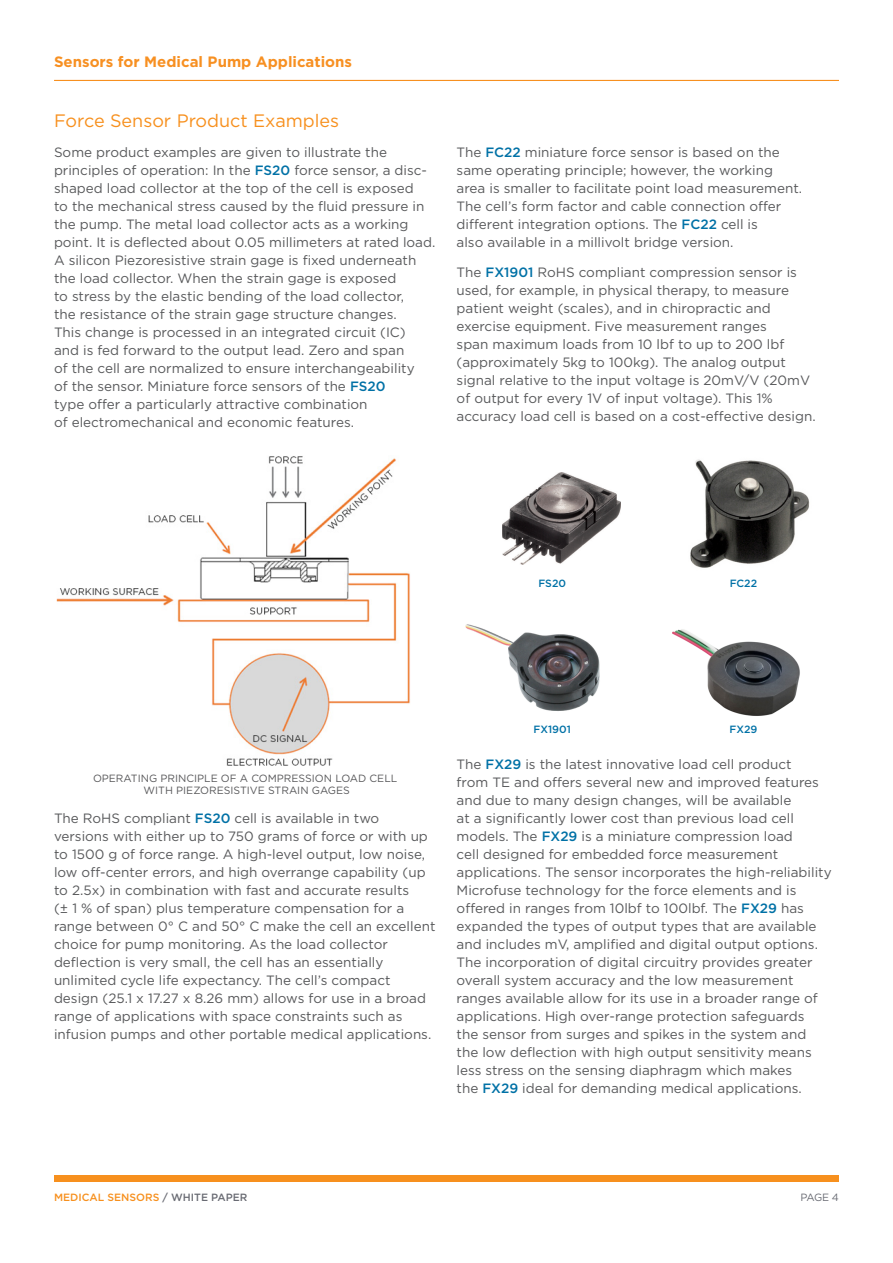
<style>
.page{position:relative;width:893px;height:1263px;background:#fff}
.page>*{position:absolute;margin:0;border:0;box-sizing:border-box;transform-origin:0 0}
.t1{font:18px "Gotham";color:#f7901e}
.t2{font:700 15px "Gotham";color:#f79022}
.t3{font:13.5px/18px "Gotham";color:#58595b}
.t4{font:10.5px/12px "Gotham";color:#58585a;text-align:center}
.t5{font:500 10.5px "Gotham";color:#f7901e}
.t6{font:500 10.5px "Gotham";color:#0071a6}
.t7{font:10.5px "Gotham";color:#696b73}
.s1{font-weight:500;color:#0071a6}
.s2{color:#696b73}
</style>
<div class="page">
<hr style="left:54px;top:80px;width:785px;height:1px;background:#f79020">
<div style="left:54px;top:1176px;width:785px;height:6px;background:#f7901e"></div>
<img style="left:503px;top:472px;width:118px;height:93px">
<img style="left:465px;top:624px;width:335px;height:92px">
<img style="left:690px;top:459px;width:120px;height:109px">
<img style="left:56px;top:456px;width:354px;height:310px">
<p class="t2" style="left:54px;top:52px;width:300px">Sensors for Medical Pump Applications</p>
<h1 class="t1" style="left:54px;top:109px;width:287px">Force Sensor Product Examples</h1>
<p class="t3" style="left:54px;top:143px;width:383px">Some product examples are given to illustrate the principles of operation: In the <span class="s1">FS20</span> force sensor, a disc&shy;shaped load collector at the top of the cell is exposed<br>to the mechanical stress caused by the fluid pressure in the pump. The metal load collector acts as a working point. It is deflected about 0.05 millimeters at rated load.<br>A silicon Piezoresistive strain gage is fixed underneath the load collector. When the strain gage is exposed<br>to stress by the elastic bending of the load collector,<br>the resistance of the strain gage structure changes.<br>This change is processed in an integrated circuit (IC)<br>and is fed forward to the output lead. Zero and span<br>of the cell are normalized to ensure interchangeability<br>of the sensor. Miniature force sensors of the <span class="s1">FS20<br></span>type offer a particularly attractive combination<br>of electromechanical and economic features.</p>
<p class="t3" style="left:457px;top:143px;width:347px">The <span class="s1">FC22</span> miniature force sensor is based on the same operating principle; however, the working area is smaller to facilitate point load measurement.<br>The cell’s form factor and cable connection offer different integration options. The <span class="s1">FC22</span> cell is<br>also available in a millivolt bridge version.</p>
<p class="t3" style="left:457px;top:263px;width:361px">The <span class="s1">FX1901</span> RoHS compliant compression sensor is used, for example, in physical therapy, to measure patient weight (scales), and in chiropractic and exercise equipment. Five measurement ranges<br>span maximum loads from 10 lbf to up to 200 lbf (approximately 5kg to 100kg). The analog output signal relative to the input voltage is 20mV/V (20mV of output for every 1V of input voltage). This 1% accuracy load cell is based on a cost-effective design.</p>
<p class="t6" style="left:538px;top:577px;width:29px">FS20</p>
<p class="t6" style="left:730px;top:577px;width:29px">FC22</p>
<p class="t4" style="left:93px;top:772px;width:306px">OPERATING PRINCIPLE OF A COMPRESSION LOAD CELL<br>WITH PIEZORESISTIVE STRAIN GAGES</p>
<p class="t3" style="left:54px;top:809px;width:383px">The RoHS compliant <span class="s1">FS20</span> cell is available in two versions with either up to 750 grams of force or with up to 1500 g of force range. A high-level output, low noise, low off-center errors, and high overrange capability (up to 2.5x) in combination with fast and accurate results<br>(± 1 % of span) plus temperature compensation for a range between 0° C and 50° C make the cell an excellent choice for pump monitoring. As the load collector deflection is very small, the cell has an essentially unlimited cycle life expectancy. The cell’s compact design (25.1 x 17.27 x 8.26 mm) allows for use in a broad range of applications with space constraints such as infusion pumps and other portable medical applications.</p>
<p class="t6" style="left:534px;top:722px;width:39px">FX1901</p>
<p class="t6" style="left:729px;top:722px;width:29px">FX29</p>
<p class="t3" style="left:457px;top:755px;width:377px">The <span class="s1">FX29</span> is the latest innovative load cell product<br>from TE and offers several new and improved features and due to many design changes, will be available<br>at a significantly lower cost than previous load cell models. The <span class="s1">FX29</span> is a miniature compression load<br>cell designed for embedded force measurement applications. The sensor incorporates the high-reliability Microfuse technology for the force elements and is offered in ranges from 10lbf to 100lbf. The <span class="s1">FX29</span> has expanded the types of output types that are available and includes mV, amplified and digital output options.<br>The incorporation of digital circuitry provides greater overall system accuracy and the low measurement ranges available allow for its use in a broader range of applications. High over-range protection safeguards<br>the sensor from surges and spikes in the system and<br>the low deflection with high output sensitivity means less stress on the sensing diaphragm which makes<br>the <span class="s1">FX29</span> ideal for demanding medical applications.</p>
<p class="t5" style="left:54px;top:1190px;width:195px">MEDICAL SENSORS <span class="s2">/ WHITE PAPER</span></p>
<p class="t7" style="left:800px;top:1191px;width:40px">PAGE 4</p>
</div>
